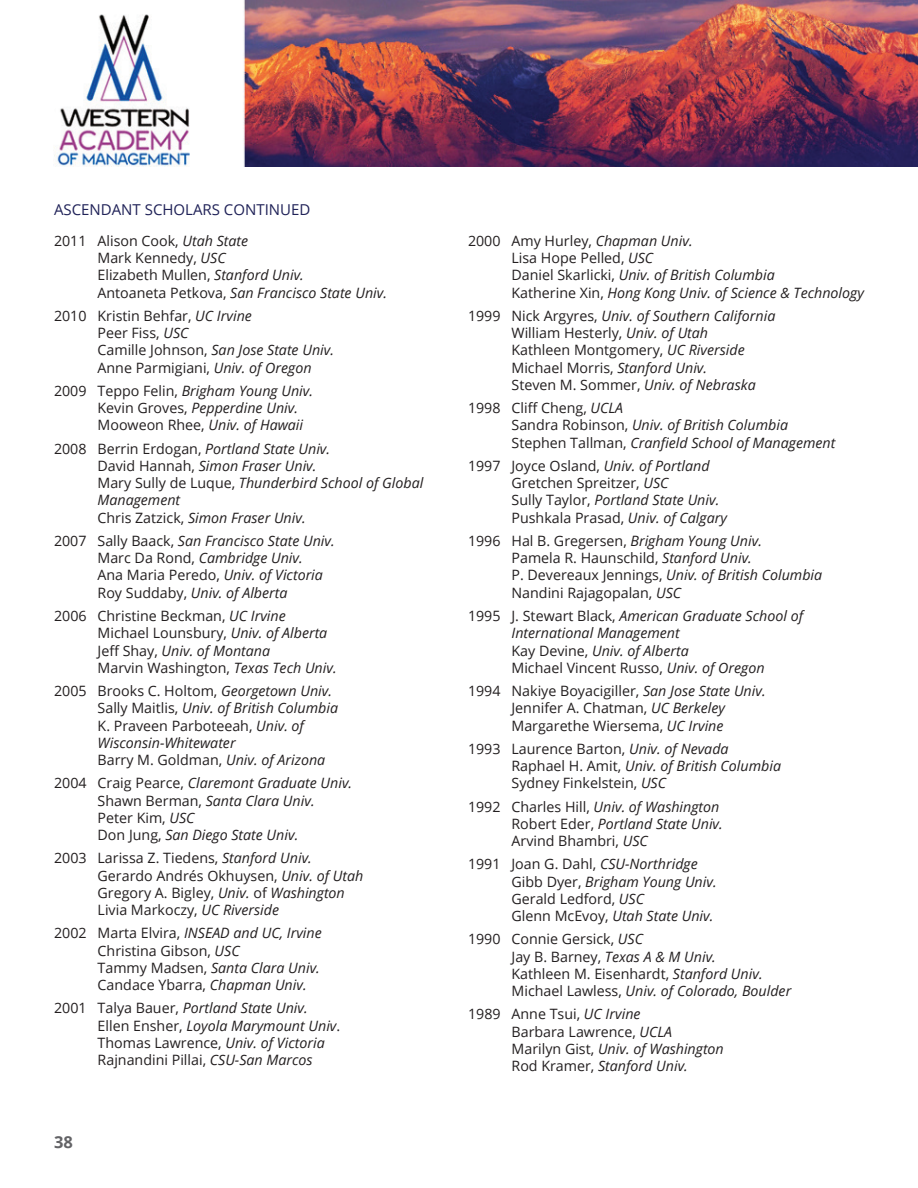
<style>
.page{position:relative;width:918px;height:1188px;background:#fff}
.page>*{position:absolute;margin:0;border:0;box-sizing:border-box;transform-origin:0 0}
.t1{font:700 16.5px "Open Sans";color:#636366}
.t2{font:15px "Open Sans";color:#202258}
.t3{font:14.25px/17.2px "Open Sans";color:#231f20}
.t4{font:italic 14.25px/17.2px "Open Sans";color:#231f20}
.s1{font-style:italic}
.s2{font-style:normal}
</style>
<div class="page">
<img style="left:54px;top:0;width:864px;height:167px">
<p class="t2" style="left:54px;top:200px;width:258px">ASCENDANT SCHOLARS CONTINUED</p>
<p class="t3" style="left:98px;top:232px;width:291px;text-indent:-44px">2011 Alison Cook, <span class="s1">Utah State<br></span>Mark Kennedy, <span class="s1">USC<br></span>Elizabeth Mullen, <span class="s1">Stanford Univ.<br></span>Antoaneta Petkova, <span class="s1">San Francisco State Univ.</span></p>
<p class="t3" style="left:98px;top:307px;width:238px;text-indent:-44px">2010 Kristin Behfar, <span class="s1">UC Irvine<br></span>Peer Fiss, <span class="s1">USC<br></span>Camille Johnson, <span class="s1">San Jose State Univ.<br></span>Anne Parmigiani, <span class="s1">Univ. of Oregon</span></p>
<p class="t4" style="left:98px;top:382px;width:217px;text-indent:-44px"><span class="s2">2009 Teppo Felin,</span> Brigham Young Univ.<br><span class="s2">Kevin Groves,</span> Pepperdine Univ.<br><span class="s2">Mooweon Rhee,</span> Univ. of Hawaii</p>
<p class="t4" style="left:98px;top:440px;width:327px;text-indent:-44px"><span class="s2">2008 Berrin Erdogan,</span> Portland State Univ.<br><span class="s2">David Hannah,</span> Simon Fraser Univ.<br><span class="s2">Mary Sully de Luque,</span> Thunderbird School of Global Management<br><span class="s2">Chris Zatzick,</span> Simon Fraser Univ.</p>
<p class="t4" style="left:98px;top:532px;width:239px;text-indent:-44px"><span class="s2">2007 Sally Baack,</span> San Francisco State Univ.<br><span class="s2">Marc Da Rond,</span> Cambridge Univ.<br><span class="s2">Ana Maria Peredo,</span> Univ. of Victoria <span class="s2">Roy Suddaby,</span> Univ. of Alberta</p>
<p class="t3" style="left:98px;top:607px;width:241px;text-indent:-44px">2006 Christine Beckman, <span class="s1">UC Irvine </span>Michael Lounsbury, <span class="s1">Univ. of Alberta </span>Jeff Shay, <span class="s1">Univ. of Montana<br></span>Marvin Washington, <span class="s1">Texas Tech Univ.</span></p>
<p class="t4" style="left:98px;top:682px;width:242px;text-indent:-44px"><span class="s2">2005 Brooks C. Holtom,</span> Georgetown Univ.<br><span class="s2">Sally Maitlis,</span> Univ. of British Columbia <span class="s2">K. Praveen Parboteeah,</span> Univ. of Wisconsin-Whitewater<br><span class="s2">Barry M. Goldman,</span> Univ. of Arizona</p>
<p class="t4" style="left:98px;top:774px;width:256px;text-indent:-44px"><span class="s2">2004 Craig Pearce,</span> Claremont Graduate Univ.<br><span class="s2">Shawn Berman,</span> Santa Clara Univ.<br><span class="s2">Peter Kim,</span> USC<br><span class="s2">Don Jung,</span> San Diego State Univ.</p>
<p class="t3" style="left:98px;top:849px;width:267px;text-indent:-44px">2003 Larissa Z. Tiedens, <span class="s1">Stanford Univ.<br></span>Gerardo Andrés Okhuysen, <span class="s1">Univ. of Utah </span>Gregory A. Bigley, <span class="s1">Univ.</span> of <span class="s1">Washington </span>Livia Markoczy, <span class="s1">UC Riverside</span></p>
<p class="t3" style="left:98px;top:924px;width:226px;text-indent:-44px">2002 Marta Elvira, <span class="s1">INSEAD and UC, Irvine<br></span>Christina Gibson, <span class="s1">USC<br></span>Tammy Madsen, <span class="s1">Santa Clara Univ.<br></span>Candace Ybarra, <span class="s1">Chapman Univ.</span></p>
<p class="t4" style="left:98px;top:999px;width:242px;text-indent:-44px"><span class="s2">2001 Talya Bauer,</span> Portland State Univ.<br><span class="s2">Ellen Ensher,</span> Loyola Marymount Univ<span class="s2">.<br>Thomas Lawrence,</span> Univ. of Victoria <span class="s2">Rajnandini Pillai,</span> CSU-San Marcos</p>
<p class="t1" style="left:54px;top:1131px;width:20px">38</p>
<p class="t4" style="left:512px;top:232px;width:354px;text-indent:-44px"><span class="s2">2000 Amy Hurley,</span> Chapman Univ.<br><span class="s2">Lisa Hope Pelled,</span> USC<br><span class="s2">Daniel Skarlicki,</span> Univ. of British Columbia<br><span class="s2">Katherine Xin,</span> Hong Kong Univ. of Science &amp; Technology</p>
<p class="t3" style="left:512px;top:307px;width:265px;text-indent:-44px">1999 Nick Argyres, <span class="s1">Univ. of Southern California </span>William Hesterly, <span class="s1">Univ. of Utah<br></span>Kathleen Montgomery, <span class="s1">UC Riverside </span>Michael Morris, <span class="s1">Stanford Univ.<br></span>Steven M. Sommer, <span class="s1">Univ. of Nebraska</span></p>
<p class="t4" style="left:512px;top:399px;width:325px;text-indent:-44px"><span class="s2">1998 Cliff Cheng,</span> UCLA<br><span class="s2">Sandra Robinson,</span> Univ. of British Columbia<br><span class="s2">Stephen Tallman,</span> Cranfield School of Management</p>
<p class="t3" style="left:512px;top:457px;width:217px;text-indent:-44px">1997 Joyce Osland, <span class="s1">Univ. of Portland<br></span>Gretchen Spreitzer, <span class="s1">USC<br></span>Sully Taylor, <span class="s1">Portland State Univ.<br></span>Pushkala Prasad, <span class="s1">Univ. of Calgary</span></p>
<p class="t3" style="left:512px;top:532px;width:312px;text-indent:-44px">1996 Hal B. Gregersen, <span class="s1">Brigham Young Univ.<br></span>Pamela R. Haunschild, <span class="s1">Stanford Univ.<br></span>P. Devereaux Jennings, <span class="s1">Univ. of British Columbia </span>Nandini Rajagopalan, <span class="s1">USC</span></p>
<p class="t4" style="left:512px;top:607px;width:293px;text-indent:-44px"><span class="s2">1995 J. Stewart Black,</span> American Graduate School of International Management<br><span class="s2">Kay Devine,</span> Univ. of Alberta<br><span class="s2">Michael Vincent Russo,</span> Univ. of Oregon</p>
<p class="t3" style="left:468px;top:682px;width:299px;text-align:center">1994 Nakiye Boyacigiller, <span class="s1">San Jose State Univ.<br></span>Jennifer A. Chatman, <span class="s1">UC Berkeley<br></span>Margarethe Wiersema, <span class="s1">UC Irvine</span></p>
<p class="t3" style="left:512px;top:740px;width:271px;text-indent:-44px">1993 Laurence Barton, <span class="s1">Univ. of Nevada<br></span>Raphael H. Amit, <span class="s1">Univ. of British Columbia<br></span>Sydney Finkelstein, <span class="s1">USC</span></p>
<p class="t3" style="left:512px;top:797px;width:213px;text-indent:-44px">1992 Charles Hill, <span class="s1">Univ. of Washington<br></span>Robert Eder, <span class="s1">Portland State Univ.<br></span>Arvind Bhambri, <span class="s1">USC</span></p>
<p class="t3" style="left:512px;top:855px;width:207px;text-indent:-44px">1991 Joan G. Dahl, <span class="s1">CSU-Northridge<br></span>Gibb Dyer, <span class="s1">Brigham Young Univ.<br></span>Gerald Ledford, <span class="s1">USC<br></span>Glenn McEvoy, <span class="s1">Utah State Univ.</span></p>
<p class="t3" style="left:512px;top:930px;width:281px;text-indent:-44px">1990 Connie Gersick, <span class="s1">USC<br></span>Jay B. Barney, <span class="s1">Texas A &amp; M Univ.<br></span>Kathleen M. Eisenhardt, <span class="s1">Stanford Univ.<br></span>Michael Lawless, <span class="s1">Univ. of Colorado, Boulder</span></p>
<p class="t3" style="left:512px;top:1005px;width:214px;text-indent:-44px">1989 Anne Tsui, <span class="s1">UC Irvine<br></span>Barbara Lawrence, <span class="s1">UCLA<br></span>Marilyn Gist, <span class="s1">Univ. of Washington<br></span>Rod Kramer, <span class="s1">Stanford Univ.</span></p>
</div>
